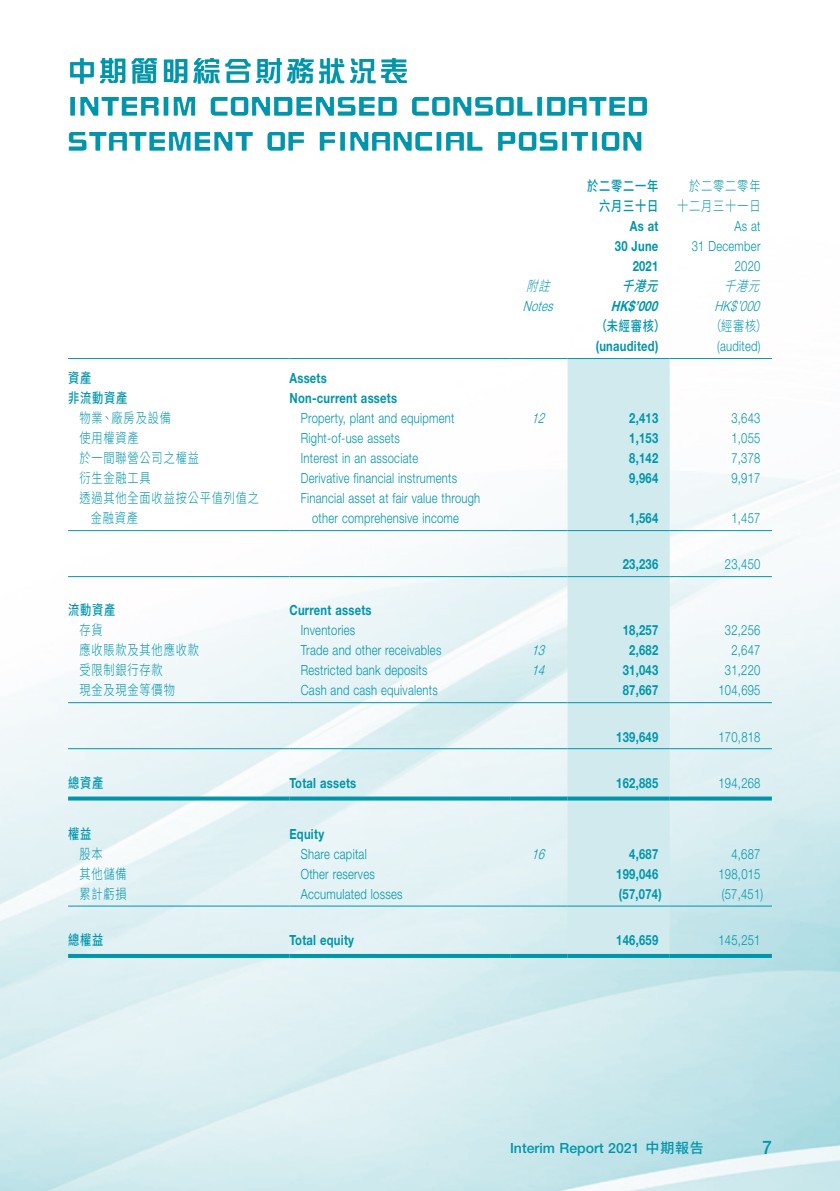
<style>
.page{position:relative;width:840px;height:1191px;background:#fff}
.page>*{position:absolute;margin:0;border:0;box-sizing:border-box;transform-origin:0 0}
.t1{font:30.8px "DF Zong Yi Std W5";letter-spacing:.06em;color:#0095aa;scale:.91 1}
.t2{font:28px "DF Zong Yi Std W5";letter-spacing:.115em;color:#0095aa}
.t3{font:500 18.8px "Helvetica Neue LT Std";color:#0095aa;scale:.91 1}
.Body_Text{font:300 14px/20px "Helvetica Neue LT Std";letter-spacing:.025em;color:#0095aa;scale:.8 1}
.Body_Text-2{font:700 14px "Helvetica Neue LT Std";letter-spacing:.025em;color:#0095aa;scale:.8 1}
.Body_Text-3{font:300 14px/20px "Source Han Sans TC";letter-spacing:.075em;color:#0095aa;scale:.8 1}
.Body_Text-4{font:500 14px "Source Han Sans TC";letter-spacing:.075em;color:#0095aa;scale:.8 1}
.t4{font:500 14px "Helvetica Neue LT Std";letter-spacing:.005em;color:#0095aa}
.Body_Text-5{font:italic 300 14px "Helvetica Neue LT Std";color:#0095aa;scale:.8 1}
.Body_Text-6{font:italic 700 14px "Helvetica Neue LT Std";color:#0095aa;scale:.8 1}
.Body_Text-7{font:italic 300 14px "Source Han Sans TC";color:#0095aa;scale:.8 1}
.Body_Text-8{font:italic 500 14px "Source Han Sans TC";color:#0095aa;scale:.8 1}
.s1{font-family:"Source Han Sans TC"}
</style>
<div class="page">
<img style="left:0;top:358px;width:839px;height:833px">
<div style="left:567px;top:359px;width:102px;height:595px;background:#d0eaee"></div>
<hr style="left:68px;top:358px;width:221px;height:1px;background:#0095aa">
<hr style="left:289px;top:358px;width:221px;height:1px;background:#0095aa">
<hr style="left:510px;top:358px;width:57px;height:1px;background:#0095aa">
<hr style="left:567px;top:358px;width:102px;height:1px;background:#0095aa">
<hr style="left:669px;top:358px;width:102px;height:1px;background:#0095aa">
<hr style="left:68px;top:530px;width:221px;height:1px;background:#0095aa">
<hr style="left:289px;top:530px;width:221px;height:1px;background:#0095aa">
<hr style="left:510px;top:530px;width:57px;height:1px;background:#0095aa">
<hr style="left:567px;top:530px;width:102px;height:1px;background:#0095aa">
<hr style="left:669px;top:530px;width:102px;height:1px;background:#0095aa">
<hr style="left:68px;top:576px;width:221px;height:1px;background:#0095aa">
<hr style="left:289px;top:576px;width:221px;height:1px;background:#0095aa">
<hr style="left:510px;top:576px;width:57px;height:1px;background:#0095aa">
<hr style="left:567px;top:576px;width:102px;height:1px;background:#0095aa">
<hr style="left:669px;top:576px;width:102px;height:1px;background:#0095aa">
<hr style="left:68px;top:702px;width:221px;height:1px;background:#0095aa">
<hr style="left:289px;top:702px;width:221px;height:1px;background:#0095aa">
<hr style="left:510px;top:702px;width:57px;height:1px;background:#0095aa">
<hr style="left:567px;top:702px;width:102px;height:1px;background:#0095aa">
<hr style="left:669px;top:702px;width:102px;height:1px;background:#0095aa">
<hr style="left:68px;top:748px;width:221px;height:1px;background:#0095aa">
<hr style="left:289px;top:748px;width:221px;height:1px;background:#0095aa">
<hr style="left:510px;top:748px;width:57px;height:1px;background:#0095aa">
<hr style="left:567px;top:748px;width:102px;height:1px;background:#0095aa">
<hr style="left:669px;top:748px;width:102px;height:1px;background:#0095aa">
<svg style="left:68px;top:796px;width:221px;height:4px"></svg>
<svg style="left:289px;top:796px;width:221px;height:4px"></svg>
<svg style="left:510px;top:796px;width:57px;height:4px"></svg>
<svg style="left:567px;top:796px;width:102px;height:4px"></svg>
<svg style="left:669px;top:796px;width:102px;height:4px"></svg>
<hr style="left:68px;top:905px;width:221px;height:1px;background:#0095aa">
<hr style="left:289px;top:905px;width:221px;height:1px;background:#0095aa">
<hr style="left:510px;top:905px;width:57px;height:1px;background:#0095aa">
<hr style="left:567px;top:905px;width:102px;height:1px;background:#0095aa">
<hr style="left:669px;top:905px;width:102px;height:1px;background:#0095aa">
<hr style="left:68px;top:954px;width:221px;height:4px;background:#0095aa">
<hr style="left:289px;top:954px;width:221px;height:4px;background:#0095aa">
<hr style="left:510px;top:954px;width:57px;height:4px;background:#0095aa">
<hr style="left:567px;top:954px;width:102px;height:4px;background:#0095aa">
<hr style="left:669px;top:954px;width:102px;height:4px;background:#0095aa">
<p class="t2" style="left:68px;top:56px;width:341px">中期簡明綜合財務狀況表</p>
<p class="t1" style="left:68px;top:88px;width:638px">INTERIM CONDENSED CONSOLIDATED</p>
<p class="t1" style="left:68px;top:123px;width:632px">STATEMENT OF FINANCIAL POSITION</p>
<p class="Body_Text-4" style="left:586px;top:178px;width:91px">於二零二一年</p>
<p class="Body_Text-4" style="left:598px;top:198px;width:76px">六月三十日</p>
<p class="Body_Text-2" style="left:629px;top:218px;width:37px">As at</p>
<p class="Body_Text-2" style="left:614px;top:238px;width:56px">30 June</p>
<p class="Body_Text-3" style="left:688px;top:176px;width:91px">於二零二零年</p>
<p class="Body_Text-3" style="left:676px;top:196px;width:106px">十二月三十一日</p>
<p class="Body_Text" style="left:734px;top:216px;width:34px">As at</p>
<p class="Body_Text" style="left:691px;top:236px;width:87px">31 December</p>
<p class="Body_Text-2" style="left:632px;top:258px;width:34px">2021</p>
<p class="Body_Text" style="left:734px;top:256px;width:34px">2020</p>
<p class="Body_Text-7" style="left:526px;top:278px;width:44px">附註</p>
<p class="Body_Text-8" style="left:621px;top:278px;width:59px">千港元</p>
<p class="Body_Text-7" style="left:723px;top:278px;width:59px">千港元</p>
<p class="Body_Text-5" style="left:522px;top:298px;width:44px">Notes</p>
<p class="Body_Text-6" style="left:610px;top:298px;width:65px">HK$’000</p>
<p class="Body_Text-5" style="left:714px;top:298px;width:63px">HK$’000</p>
<p class="Body_Text-4" style="left:595px;top:318px;width:88px">（未經審核）</p>
<p class="Body_Text-3" style="left:709px;top:316px;width:73px">（經審核）</p>
<p class="Body_Text-2" style="left:595px;top:338px;width:80px">(unaudited)</p>
<p class="Body_Text" style="left:716px;top:336px;width:56px">(audited)</p>
<p class="Body_Text-4" style="left:68px;top:370px;width:31px">資產</p>
<p class="Body_Text-2" style="left:289px;top:370px;width:48px">Assets</p>
<p class="Body_Text-4" style="left:68px;top:390px;width:76px">非流動資產</p>
<p class="Body_Text-2" style="left:289px;top:390px;width:136px">Non-current assets</p>
<p class="Body_Text-3" style="left:79px;top:408px;width:116px">物業、廠房及設備</p>
<p class="Body_Text" style="left:300px;top:408px;width:193px">Property, plant and equipment</p>
<p class="Body_Text-5" style="left:531px;top:410px;width:23px">12</p>
<p class="Body_Text-2" style="left:629px;top:410px;width:38px">2,413</p>
<p class="Body_Text" style="left:731px;top:408px;width:38px">3,643</p>
<p class="Body_Text-3" style="left:79px;top:428px;width:76px">使用權資產</p>
<p class="Body_Text" style="left:300px;top:428px;width:125px">Right-of-use assets</p>
<p class="Body_Text-2" style="left:629px;top:430px;width:38px">1,153</p>
<p class="Body_Text" style="left:731px;top:428px;width:38px">1,055</p>
<p class="Body_Text-3" style="left:79px;top:448px;width:151px">於一間聯營公司之權益</p>
<p class="Body_Text" style="left:300px;top:448px;width:148px">Interest in an associate</p>
<p class="Body_Text-2" style="left:629px;top:450px;width:38px">8,142</p>
<p class="Body_Text" style="left:731px;top:448px;width:38px">7,378</p>
<p class="Body_Text-3" style="left:79px;top:468px;width:91px">衍生金融工具</p>
<p class="Body_Text" style="left:300px;top:468px;width:197px">Derivative financial instruments</p>
<p class="Body_Text-2" style="left:629px;top:470px;width:38px">9,964</p>
<p class="Body_Text" style="left:731px;top:468px;width:38px">9,917</p>
<p class="Body_Text-3" style="left:91px;top:488px;width:212px;text-indent:-11px">透過其他全面收益按公平值列值之金融資產</p>
<p class="Body_Text" style="left:312px;top:488px;width:211px;text-indent:-11px">Financial asset at fair value through other comprehensive income</p>
<p class="Body_Text-2" style="left:629px;top:510px;width:38px">1,564</p>
<p class="Body_Text" style="left:731px;top:508px;width:38px">1,457</p>
<p class="Body_Text-2" style="left:622px;top:556px;width:46px">23,236</p>
<p class="Body_Text" style="left:724px;top:554px;width:46px">23,450</p>
<p class="Body_Text-4" style="left:68px;top:602px;width:61px">流動資產</p>
<p class="Body_Text-2" style="left:289px;top:602px;width:104px">Current assets</p>
<p class="Body_Text-3" style="left:79px;top:620px;width:31px">存貨</p>
<p class="Body_Text" style="left:300px;top:620px;width:70px">Inventories</p>
<p class="Body_Text-2" style="left:622px;top:622px;width:46px">18,257</p>
<p class="Body_Text" style="left:724px;top:620px;width:46px">32,256</p>
<p class="Body_Text-3" style="left:79px;top:640px;width:151px">應收賬款及其他應收款</p>
<p class="Body_Text" style="left:300px;top:640px;width:177px">Trade and other receivables</p>
<p class="Body_Text-5" style="left:531px;top:642px;width:23px">13</p>
<p class="Body_Text-2" style="left:629px;top:642px;width:38px">2,682</p>
<p class="Body_Text" style="left:731px;top:640px;width:38px">2,647</p>
<p class="Body_Text-3" style="left:79px;top:660px;width:106px">受限制銀行存款</p>
<p class="Body_Text" style="left:300px;top:660px;width:160px">Restricted bank deposits</p>
<p class="Body_Text-5" style="left:531px;top:662px;width:23px">14</p>
<p class="Body_Text-2" style="left:622px;top:662px;width:46px">31,043</p>
<p class="Body_Text" style="left:724px;top:660px;width:46px">31,220</p>
<p class="Body_Text-3" style="left:79px;top:680px;width:121px">現金及現金等價物</p>
<p class="Body_Text" style="left:300px;top:680px;width:172px">Cash and cash equivalents</p>
<p class="Body_Text-2" style="left:622px;top:682px;width:46px">87,667</p>
<p class="Body_Text" style="left:718px;top:680px;width:54px">104,695</p>
<p class="Body_Text-2" style="left:616px;top:728px;width:54px">139,649</p>
<p class="Body_Text" style="left:718px;top:726px;width:54px">170,818</p>
<p class="Body_Text-4" style="left:68px;top:774px;width:46px">總資產</p>
<p class="Body_Text-2" style="left:289px;top:774px;width:85px">Total assets</p>
<p class="Body_Text-2" style="left:616px;top:774px;width:54px">162,885</p>
<p class="Body_Text" style="left:718px;top:772px;width:54px">194,268</p>
<p class="Body_Text-4" style="left:68px;top:826px;width:31px">權益</p>
<p class="Body_Text-2" style="left:289px;top:825px;width:45px">Equity</p>
<p class="Body_Text-3" style="left:79px;top:844px;width:31px">股本</p>
<p class="Body_Text" style="left:300px;top:843px;width:84px">Share capital</p>
<p class="Body_Text-5" style="left:531px;top:845px;width:23px">16</p>
<p class="Body_Text-2" style="left:629px;top:845px;width:38px">4,687</p>
<p class="Body_Text" style="left:731px;top:843px;width:38px">4,687</p>
<p class="Body_Text-3" style="left:79px;top:864px;width:61px">其他儲備</p>
<p class="Body_Text" style="left:300px;top:863px;width:94px">Other reserves</p>
<p class="Body_Text-2" style="left:616px;top:865px;width:54px">199,046</p>
<p class="Body_Text" style="left:718px;top:863px;width:54px">198,015</p>
<p class="Body_Text-3" style="left:79px;top:884px;width:61px">累計虧損</p>
<p class="Body_Text" style="left:300px;top:883px;width:128px">Accumulated losses</p>
<p class="Body_Text-2" style="left:618px;top:885px;width:55px">(57,074)</p>
<p class="Body_Text" style="left:721px;top:883px;width:53px">(57,451)</p>
<p class="Body_Text-4" style="left:68px;top:932px;width:46px">總權益</p>
<p class="Body_Text-2" style="left:289px;top:931px;width:82px">Total equity</p>
<p class="Body_Text-2" style="left:616px;top:931px;width:54px">146,659</p>
<p class="Body_Text" style="left:718px;top:929px;width:54px">145,251</p>
<p class="t4" style="left:509px;top:1140px;width:195px">Interim Report 2021 <span class="s1">中期報告</span></p>
<h3 class="t3" style="left:762px;top:1136px;width:12px">7</h3>
</div>
